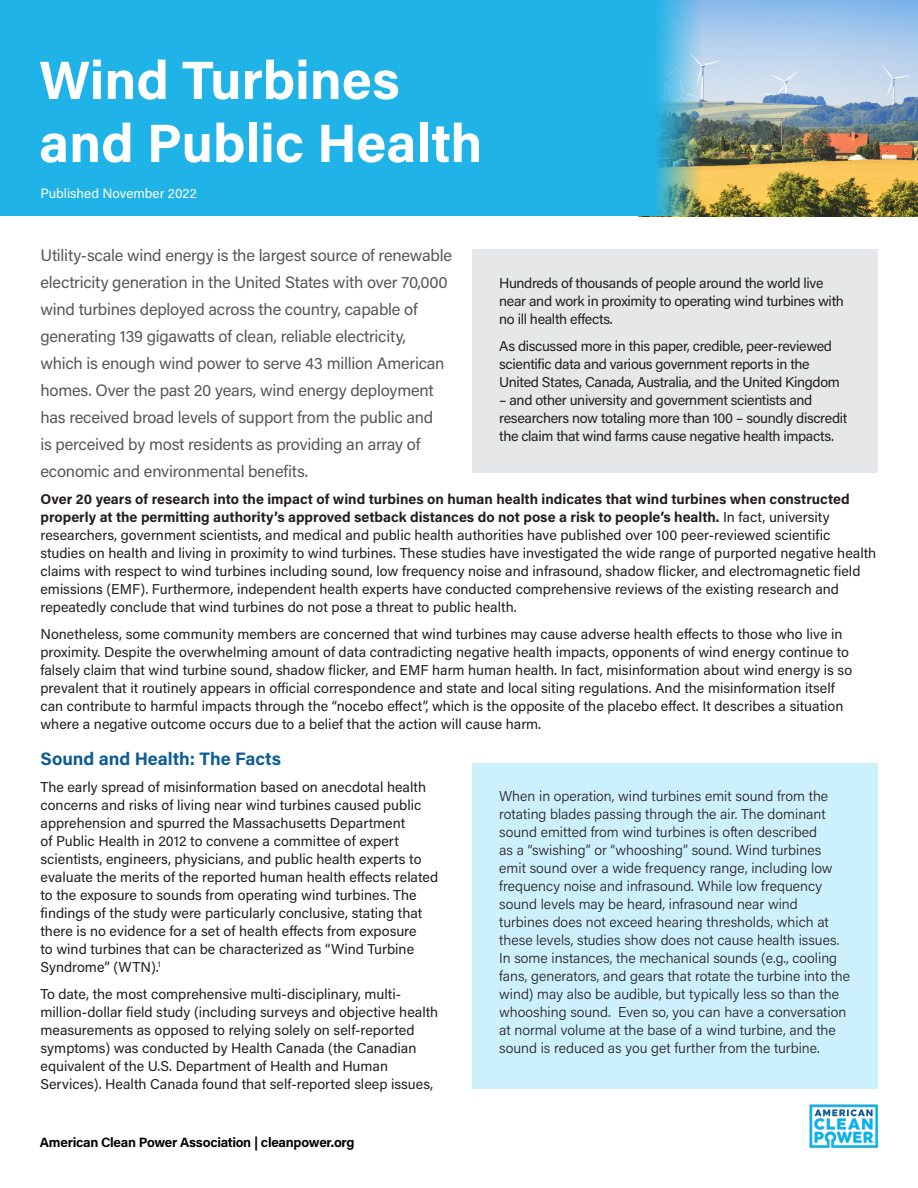
<style>
.page{position:relative;width:918px;height:1188px;background:#fff}
.page>*{position:absolute;margin:0;border:0;box-sizing:border-box;transform-origin:0 0}
.t1{font:700 54px/63px "Acumin Pro";color:#fff}
._8-Subhead_-_Red{font:700 18px "Acumin Pro";color:#0d5c95}
._5-Paragraph_text_bl{font:16.5px/27px "Acumin Pro";letter-spacing:-.015em;color:#57585a}
._5-Paragraph_text_bl-2{font:14.25px/18px "Acumin Pro";color:#231f20}
._5-Paragraph_text_bl-3{font:300 14.25px/18px "Acumin Pro";color:#231f20}
._5-Paragraph_text_bl-4{font:14.25px/18px "Acumin Pro";letter-spacing:-.025em;color:#231f20}
.t2{font:700 13.5px "Acumin Pro";letter-spacing:-.02em;color:#040503}
.t3{font:13.5px "Acumin Pro";color:#fff}
.s1{font-weight:700}
</style>
<div class="page">
<img style="left:809px;top:1104px;width:69px;height:44px">
<img style="left:701px;top:0;width:217px;height:216px">
<div style="left:0;top:0;width:647px;height:216px;background:#20b3e8"></div>
<img style="left:647px;top:0;width:54px;height:216px">
<div style="left:472px;top:250px;width:406px;height:223px;background:#e6e7e9"></div>
<div style="left:472px;top:763px;width:406px;height:326px;background:#ccf0fc"></div>
<p class="t1" style="left:39px;top:46px;width:445px">Wind Turbines and Public Health</p>
<p class="t3" style="left:40px;top:184px;width:158px">Published November 2022</p>
<p class="_5-Paragraph_text_bl" style="left:40px;top:241px;width:413px">Utility-scale wind energy is the largest source of renewable electricity generation in the United States with over 70,000 wind turbines deployed across the country, capable of generating 139 gigawatts of clean, reliable electricity, which is enough wind power to serve 43 million American homes. Over the past 20 years, wind energy deployment has received broad levels of support from the public and<br>is perceived by most residents as providing an array of economic and environmental benefits.</p>
<p class="_5-Paragraph_text_bl-2" style="left:40px;top:489px;width:837px"><span class="s1">Over 20 years of research into the impact of wind turbines on human health indicates that wind turbines when constructed properly at the permitting authority’s approved setback distances do not pose a risk to people’s health.</span> In fact, university researchers, government scientists, and medical and public health authorities have published over 100 peer-reviewed scientific studies on health and living in proximity to wind turbines. These studies have investigated the wide range of purported negative health claims with respect to wind turbines including sound, low frequency noise and infrasound, shadow flicker, and electromagnetic field emissions (EMF). Furthermore, independent health experts have conducted comprehensive reviews of the existing research and repeatedly conclude that wind turbines do not pose a threat to public health.</p>
<p class="_5-Paragraph_text_bl-2" style="left:40px;top:624px;width:813px">Nonetheless, some community members are concerned that wind turbines may cause adverse health effects to those who live in proximity. Despite the overwhelming amount of data contradicting negative health impacts, opponents of wind energy continue to falsely claim that wind turbine sound, shadow flicker, and EMF harm human health. In fact, misinformation about wind energy is so prevalent that it routinely appears in official correspondence and state and local siting regulations. And the misinformation itself can contribute to harmful impacts through the “nocebo effect”, which is the opposite of the placebo effect. It describes a situation where a negative outcome occurs due to a belief that the action will cause harm.</p>
<p class="_8-Subhead_-_Red" style="left:40px;top:746px;width:242px">Sound and Health: The Facts</p>
<p class="_5-Paragraph_text_bl-2" style="left:40px;top:777px;width:399px">The early spread of misinformation based on anecdotal health concerns and risks of living near wind turbines caused public apprehension and spurred the Massachusetts Department<br>of Public Health in 2012 to convene a committee of expert scientists, engineers, physicians, and public health experts to evaluate the merits of the reported human health effects related to the exposure to sounds from operating wind turbines. The findings of the study were particularly conclusive, stating that there is no evidence for a set of health effects from exposure<br>to wind turbines that can be characterized as “Wind Turbine Syndrome” (WTN).<sup>1</sup></p>
<p class="_5-Paragraph_text_bl-2" style="left:40px;top:984px;width:399px">To date, the most comprehensive multi-disciplinary, multi&shy;million-dollar field study (including surveys and objective health measurements as opposed to relying solely on self-reported symptoms) was conducted by Health Canada (the Canadian equivalent of the U.S. Department of Health and Human Services). Health Canada found that self-reported sleep issues,</p>
<p class="_5-Paragraph_text_bl-4" style="left:499px;top:273px;width:346px">Hundreds of thousands of people around the world live near and work in proximity to operating wind turbines with no ill health effects.</p>
<p class="_5-Paragraph_text_bl-4" style="left:499px;top:336px;width:342px">As discussed more in this paper, credible, peer-reviewed scientific data and various government reports in the<br>United States, Canada, Australia, and the United Kingdom</p>
<p class="_5-Paragraph_text_bl-4" style="left:499px;top:390px;width:350px">– and other university and government scientists and researchers now totaling more than 100 – soundly discredit the claim that wind farms cause negative health impacts.</p>
<p class="_5-Paragraph_text_bl-3" style="left:499px;top:786px;width:352px">When in operation, wind turbines emit sound from the rotating blades passing through the air. The dominant sound emitted from wind turbines is often described<br>as a “swishing” or “whooshing” sound. Wind turbines emit sound over a wide frequency range, including low frequency noise and infrasound. While low frequency sound levels may be heard, infrasound near wind turbines does not exceed hearing thresholds, which at these levels, studies show does not cause health issues.<br>In some instances, the mechanical sounds (e.g., cooling fans, generators, and gears that rotate the turbine into the wind) may also be audible, but typically less so than the whooshing sound. Even so, you can have a conversation at normal volume at the base of a wind turbine, and the sound is reduced as you get further from the turbine.</p>
<p class="t2" style="left:40px;top:1132px;width:316px">American Clean Power Association | cleanpower.org</p>
</div>
